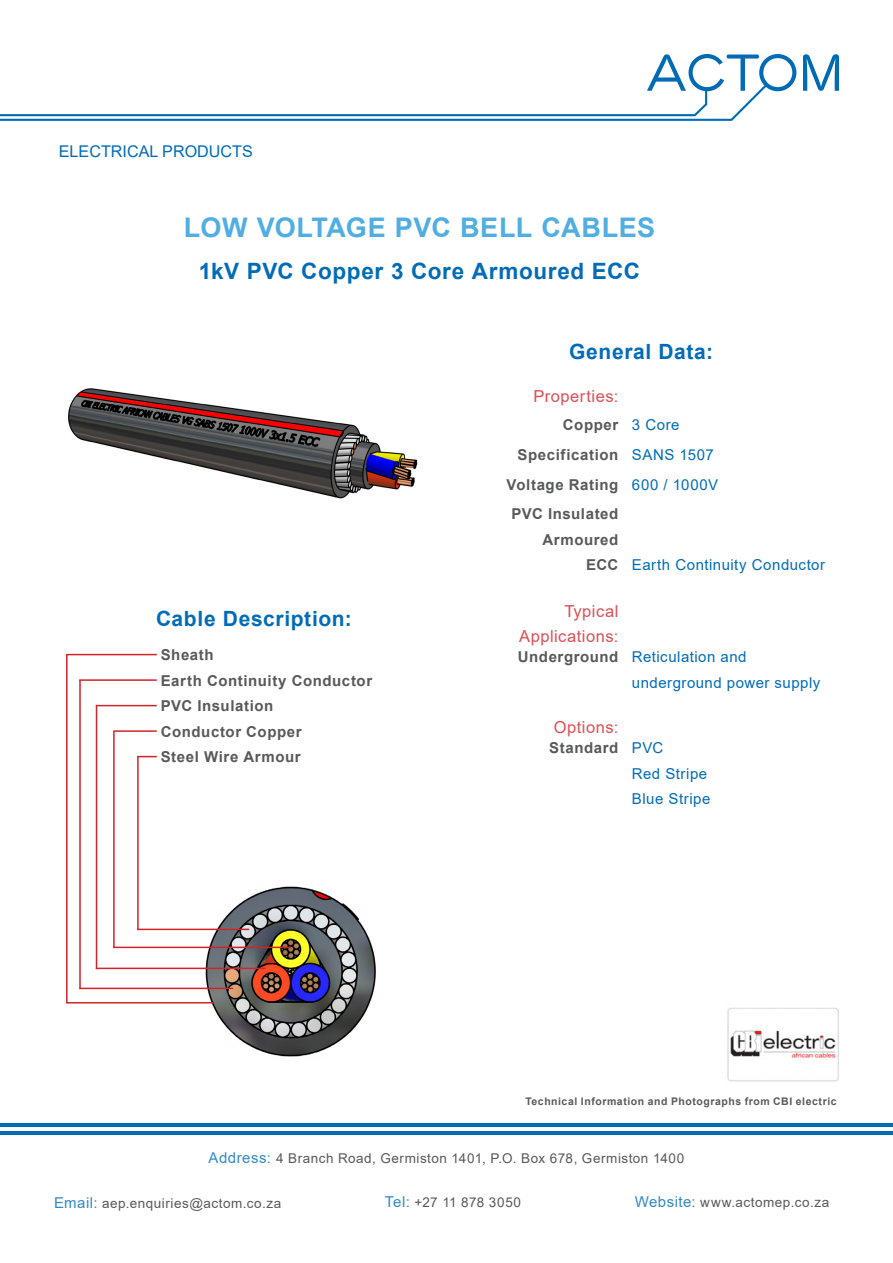
<style>
.page{position:relative;width:893px;height:1263px;background:#fff}
.page>*{position:absolute;margin:0;border:0;box-sizing:border-box;transform-origin:0 0}
.t1{font:700 27px "Arial";letter-spacing:.015em;color:#50aee2}
.t2{font:700 22.5px "Arial";letter-spacing:.03em;color:#006cb7}
.t3{font:700 21px "Arial";letter-spacing:.03em;color:#006cb7}
.t4{font:16.5px/25.5px "Arial";letter-spacing:.03em;color:#db4f55;text-align:right}
.t5{font:16.2px "Arial";color:#006bb8}
.t6{font:700 15px/25.5px "Arial";letter-spacing:.04em;color:#58595b}
.t7{font:15px/25.5px "Arial";letter-spacing:.035em;color:#006cb7}
.t8{font:13.5px "Arial";letter-spacing:.04em;color:#58595b}
.t9{font:700 10.5px "Arial";letter-spacing:.05em;color:#58595b}
.s1{font-weight:400;color:#006cb7}
.s2{font-weight:700;color:#58595b}
.s3{font-size:15px;color:#3389c5}
</style>
<div class="page">
<svg style="left:803px;top:54px;width:36px;height:37px"></svg>
<svg style="left:0;top:54px;width:796px;height:67px"></svg>
<hr style="left:0;top:1123px;width:893px;height:3px;background:#006bb5">
<hr style="left:0;top:1131px;width:893px;height:3px;background:#006bb5">
<hr style="left:66px;top:654px;width:91px;height:1px;background:#d2232a">
<hr style="left:79px;top:679px;width:78px;height:2px;background:#d2232a">
<hr style="left:96px;top:705px;width:61px;height:1px;background:#d2232a">
<hr style="left:113px;top:730px;width:44px;height:2px;background:#d2232a">
<svg style="left:137px;top:756px;width:20px;height:1px"></svg>
<hr style="left:66px;top:654px;width:2px;height:349px;background:#d2232a">
<hr style="left:79px;top:680px;width:2px;height:309px;background:#d2232a">
<hr style="left:96px;top:705px;width:1px;height:264px;background:#d2232a">
<hr style="left:113px;top:731px;width:2px;height:217px;background:#d2232a">
<hr style="left:137px;top:757px;width:2px;height:173px;background:#d2232a">
<img style="left:727px;top:1008px;width:112px;height:74px">
<img style="left:201px;top:886px;width:175px;height:171px">
<img style="left:68px;top:388px;width:350px;height:111px">
<hr style="left:113px;top:947px;width:178px;height:1px;background:#d2232a">
<hr style="left:137px;top:929px;width:112px;height:1px;background:#d2232a">
<hr style="left:96px;top:968px;width:170px;height:1px;background:#d2232a">
<hr style="left:79px;top:988px;width:154px;height:1px;background:#d2232a">
<hr style="left:66px;top:1002px;width:147px;height:1px;background:#d2232a">
<p class="t5" style="left:59px;top:140px;width:196px">ELECTRICAL PRODUCTS</p>
<h1 class="t1" style="left:184px;top:209px;width:473px">LOW VOLTAGE PVC BELL CABLES</h1>
<h2 class="t2" style="left:199px;top:255px;width:443px">1kV PVC Copper 3 Core Armoured ECC</h2>
<h3 class="t3" style="left:156px;top:604px;width:197px">Cable Description:</h3>
<p class="t6" style="left:161px;top:642px;width:213px">Sheath<br>Earth Continuity Conductor<br>PVC Insulation<br>Conductor Copper<br>Steel Wire Armour</p>
<h3 class="t3" style="left:569px;top:337px;width:145px">General Data:</h3>
<p class="t4" style="left:533px;top:383px;width:86px">Properties:</p>
<p class="t6" style="left:563px;top:412px;width:118px">Copper <span class="s1">3 Core</span></p>
<p class="t6" style="left:518px;top:442px;width:198px">Specification <span class="s1">SANS 1507</span></p>
<p class="t6" style="left:507px;top:472px;width:213px">Voltage Rating <span class="s1">600 / 1000V</span></p>
<p class="t6" style="left:511px;top:502px;width:108px">PVC Insulated</p>
<p class="t7" style="left:586px;top:527px;width:241px;text-indent:-44px"><span class="s2">Armoured<br>ECC</span> Earth Continuity Conductor</p>
<p class="t4" style="left:519px;top:598px;width:101px">Typical<br>Applications:</p>
<p class="t7" style="left:632px;top:644px;width:190px;text-indent:-114px"><span class="s2">Underground</span> Reticulation and underground power supply</p>
<p class="t4" style="left:554px;top:715px;width:66px">Options:</p>
<p class="t7" style="left:632px;top:735px;width:80px;text-indent:-83px"><span class="s2">Standard</span> PVC<br>Red Stripe<br>Blue Stripe</p>
<p class="t9" style="left:525px;top:1094px;width:313px">Technical Information and Photographs from CBI electric</p>
<p class="t8" style="left:209px;top:1149px;width:477px"><span class="s3">Address:</span> 4 Branch Road, Germiston 1401, P.O. Box 678, Germiston 1400</p>
<p class="t8" style="left:54px;top:1194px;width:229px"><span class="s3">Email:</span> aep.enquiries@actom.co.za</p>
<p class="t8" style="left:385px;top:1193px;width:138px"><span class="s3">Tel:</span> +27 11 878 3050</p>
<p class="t8" style="left:635px;top:1193px;width:196px"><span class="s3">Website:</span> www.actomep.co.za</p>
</div>
